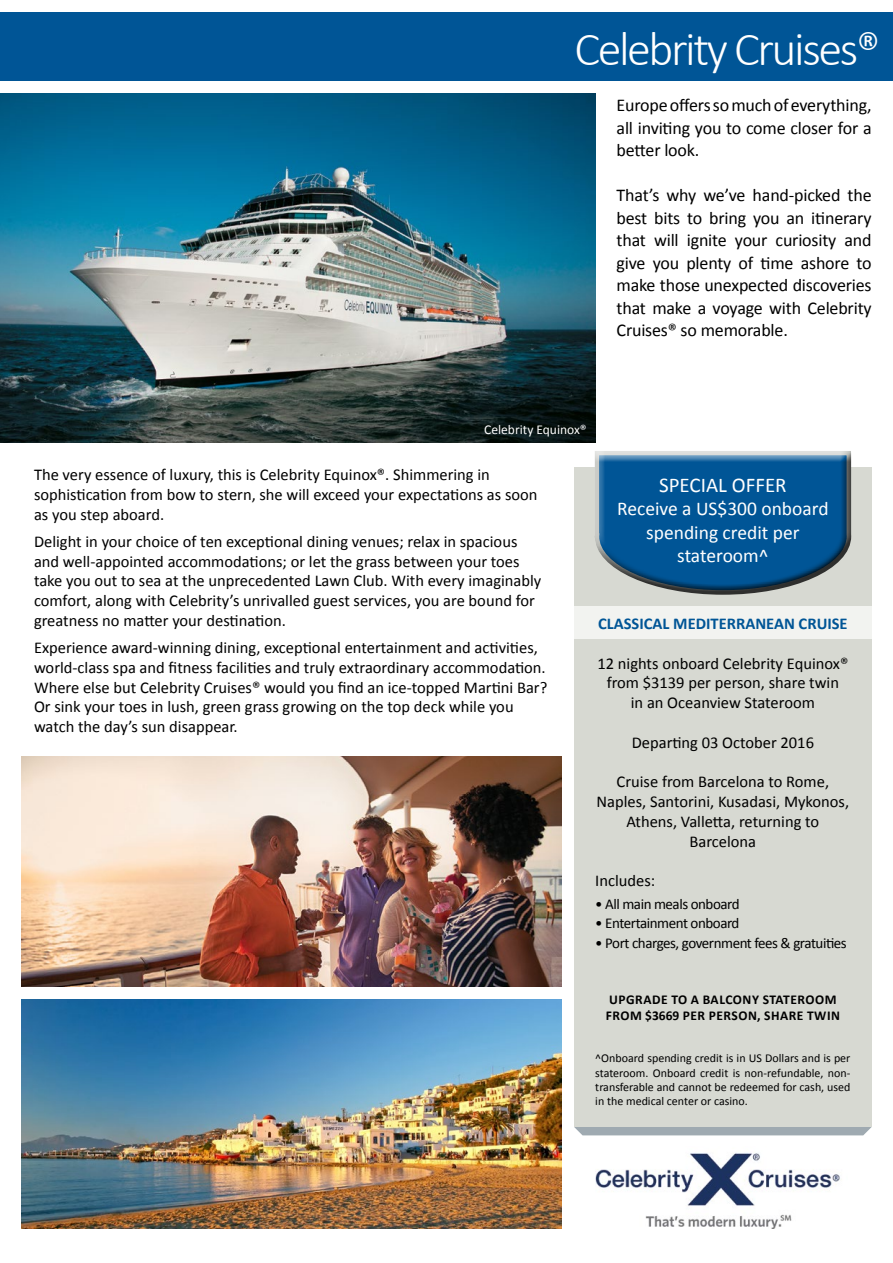
<style>
.page{position:relative;width:893px;height:1263px;background:#fff}
.page>*{position:absolute;margin:0;border:0;box-sizing:border-box;transform-origin:0 0}
.t1{font:300 48px "Calibri";letter-spacing:-.05em;color:#fff}
.t2{font:21px "Calibri";color:#fff}
.t3{font:19.5px/23.4px "Calibri";color:#fff;text-align:center}
.t4{font:18px/22.5px "Calibri";letter-spacing:-.01em;color:#000;text-align:justify}
.t5{font:16.5px/19.8px "Calibri";color:#000}
.t6{font:700 16.5px "Calibri";color:#005596}
.t7{font:15px "Calibri";letter-spacing:-.03em;color:#000}
.t8{font:700 13.5px/16.2px "Calibri";letter-spacing:.04em;color:#000}
.t9{font:13.5px "Calibri";color:#fff}
.t10{font:12px/14.4px "Calibri";color:#000;text-align:justify}
</style>
<div class="page">
<img style="left:0;top:94px;width:595px;height:348px">
<div style="left:0;top:13px;width:893px;height:68px;background:#005596"></div>
<div style="left:574px;top:1127px;width:298px;height:8px;background:#9faab1"></div>
<div style="left:574px;top:468px;width:298px;height:659px;background:#d7d9d2"></div>
<div style="left:574px;top:606px;width:298px;height:33px;background:#f2f3f0"></div>
<div style="left:584px;top:440px;width:276px;height:117px;background:#fff;opacity:.75"></div>
<div style="left:591px;top:443px;width:271px;height:153px;background:#000;opacity:.75"></div>
<img style="left:21px;top:999px;width:540px;height:230px">
<img style="left:21px;top:757px;width:540px;height:229px">
<img style="left:595px;top:1153px;width:245px;height:76px">
<h1 class="t1" style="left:574px;top:19px;width:307px">Celebrity Cruises®</h1>
<p class="t4" style="left:617px;top:94px;width:257px">Europe offers so much of everything, all inviting you to come closer for a better look.</p>
<p class="t4" style="left:617px;top:184px;width:257px">That’s why we’ve hand-picked the best bits to bring you an itinerary that will ignite your curiosity and give you plenty of time ashore to make those unexpected discoveries that make a voyage with Celebrity Cruises® so memorable.</p>
<p class="t9" style="left:484px;top:421px;width:104px">Celebrity Equinox®</p>
<p class="t5" style="left:34px;top:465px;width:505px">The very essence of luxury, this is Celebrity Equinox®. Shimmering in sophistication from bow to stern, she will exceed your expectations as soon as you step aboard.</p>
<p class="t5" style="left:34px;top:531px;width:509px">Delight in your choice of ten exceptional dining venues; relax in spacious and well-appointed accommodations; or let the grass between your toes take you out to sea at the unprecedented Lawn Club. With every imaginably comfort, along with Celebrity’s unrivalled guest services, you are bound for greatness no matter your destination.</p>
<p class="t5" style="left:34px;top:638px;width:515px">Experience award-winning dining, exceptional entertainment and activities, world-class spa and fitness facilities and truly extraordinary accommodation.<br>Where else but Celebrity Cruises® would you find an ice-topped Martini Bar?<br>Or sink your toes in lush, green grass growing on the top deck while you watch the day’s sun disappear.</p>
<p class="t2" style="left:659px;top:472px;width:129px">SPECIAL OFFER</p>
<p class="t3" style="left:617px;top:497px;width:213px">Receive a US$300 onboard spending credit per stateroom^</p>
<p class="t6" style="left:598px;top:613px;width:251px">CLASSICAL MEDITERRANEAN CRUISE</p>
<p class="t5" style="left:597px;top:653px;width:252px;text-align:center">12 nights onboard Celebrity Equinox® from $3139 per person, share twin<br>in an Oceanview Stateroom</p>
<p class="t5" style="left:632px;top:732px;width:184px">Departing 03 October 2016</p>
<p class="t5" style="left:597px;top:772px;width:254px;text-align:center">Cruise from Barcelona to Rome,<br>Naples, Santorini, Kusadasi, Mykonos,<br>Athens, Valletta, returning to<br>Barcelona</p>
<p class="t5" style="left:595px;top:871px;width:61px">Includes:</p>
<p class="t7" style="left:595px;top:894px;width:146px">• All main meals onboard</p>
<p class="t7" style="left:595px;top:914px;width:146px">• Entertainment onboard</p>
<p class="t7" style="left:595px;top:933px;width:253px">• Port charges, government fees &amp; gratuities</p>
<p class="t8" style="left:606px;top:991px;width:236px">UPGRADE TO A BALCONY STATEROOM<br>FROM $3669 PER PERSON, SHARE TWIN</p>
<p class="t10" style="left:595px;top:1051px;width:257px">^Onboard spending credit is in US Dollars and is per stateroom. Onboard credit is non-refundable, non&shy;transferable and cannot be redeemed for cash, used in the medical center or casino.</p>
</div>
